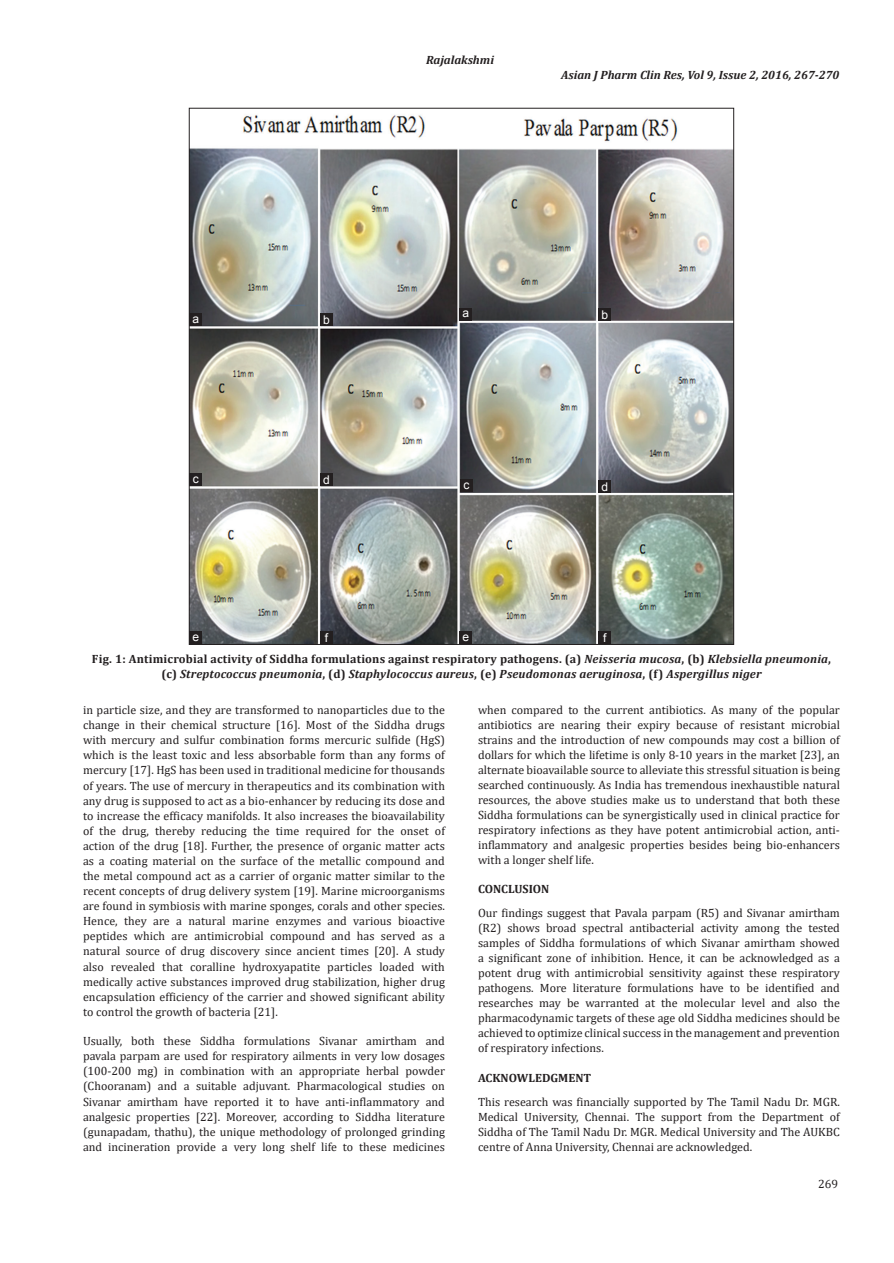
<style>
.page{position:relative;width:894px;height:1263px;background:#fff}
.page>*{position:absolute;margin:0;border:0;box-sizing:border-box;transform-origin:0 0}
.TX{font:12px/15.1px "Cambria";color:#231f20;text-align:justify}
.FGC{font:italic 700 12px/15px "Cambria";letter-spacing:.015em;color:#231f20;text-align:center}
.RH{font:italic 700 12px "Cambria";color:#231f20}
.t1{font:700 12px "Cambria";color:#231f20}
.LABEL{font:12px "Arial";color:#fff}
.F_No{font:12px "Cambria";color:#231f20}
.s1{font-style:normal}
</style>
<div class="page">
<img style="left:191px;top:115px;width:540px;height:527px">
<div style="left:320px;top:473px;width:13px;height:13px;background:#231f20"></div>
<div style="left:189px;top:473px;width:13px;height:13px;background:#231f20"></div>
<div style="left:320px;top:313px;width:13px;height:13px;background:#231f20"></div>
<div style="left:320px;top:631px;width:13px;height:13px;background:#231f20"></div>
<div style="left:189px;top:313px;width:13px;height:13px;background:#231f20"></div>
<div style="left:189px;top:631px;width:13px;height:13px;background:#231f20"></div>
<div style="left:598px;top:480px;width:13px;height:12px;background:#231f20"></div>
<div style="left:460px;top:479px;width:12px;height:13px;background:#231f20"></div>
<div style="left:598px;top:308px;width:13px;height:12px;background:#231f20"></div>
<div style="left:598px;top:631px;width:13px;height:13px;background:#231f20"></div>
<div style="left:459px;top:308px;width:13px;height:12px;background:#231f20"></div>
<div style="left:459px;top:631px;width:13px;height:13px;background:#231f20"></div>
<p class="RH" style="left:426px;top:51px;width:69px">Rajalakshmi</p>
<p class="RH" style="left:561px;top:66px;width:280px">Asian J Pharm Clin Res, Vol 9, Issue 2, 2016, 267-270</p>
<p class="LABEL" style="left:192px;top:311px;width:8px">a</p>
<p class="LABEL" style="left:323px;top:312px;width:8px">b</p>
<p class="LABEL" style="left:462px;top:305px;width:8px">a</p>
<p class="LABEL" style="left:601px;top:306px;width:8px">b</p>
<p class="LABEL" style="left:193px;top:471px;width:7px">c</p>
<p class="LABEL" style="left:323px;top:472px;width:8px">d</p>
<p class="LABEL" style="left:463px;top:477px;width:7px">c</p>
<p class="LABEL" style="left:601px;top:478px;width:8px">d</p>
<p class="LABEL" style="left:192px;top:629px;width:8px">e</p>
<p class="LABEL" style="left:325px;top:630px;width:5px">f</p>
<p class="LABEL" style="left:462px;top:629px;width:8px">e</p>
<p class="LABEL" style="left:603px;top:630px;width:5px">f</p>
<p class="FGC" style="left:92px;top:651px;width:740px"><span class="s1">Fig. 1: Antimicrobial activity of Siddha formulations against respiratory pathogens. (a)</span> Neisseria mucosa<span class="s1">, (b)</span> Klebsiella pneumonia<span class="s1">, (c)</span> Streptococcus pneumonia<span class="s1">, (d)</span> Staphylococcus aureus<span class="s1">, (e)</span> Pseudomonas aeruginosa<span class="s1">, (f)</span> Aspergillus niger</p>
<p class="TX" style="left:83px;top:702px;width:363px">in particle size, and they are transformed to nanoparticles due to the change in their chemical structure [16]. Most of the Siddha drugs with mercury and sulfur combination forms mercuric sulfide (HgS) which is the least toxic and less absorbable form than any forms of mercury [17]. HgS has been used in traditional medicine for thousands of years. The use of mercury in therapeutics and its combination with any drug is supposed to act as a bio-enhancer by reducing its dose and to increase the efficacy manifolds. It also increases the bioavailability of the drug, thereby reducing the time required for the onset of action of the drug [18]. Further, the presence of organic matter acts as a coating material on the surface of the metallic compound and the metal compound act as a carrier of organic matter similar to the recent concepts of drug delivery system [19]. Marine microorganisms are found in symbiosis with marine sponges, corals and other species.<br>Hence, they are a natural marine enzymes and various bioactive peptides which are antimicrobial compound and has served as a natural source of drug discovery since ancient times [20]. A study also revealed that coralline hydroxyapatite particles loaded with medically active substances improved drug stabilization, higher drug encapsulation efficiency of the carrier and showed significant ability to control the growth of bacteria [21].</p>
<p class="TX" style="left:83px;top:1033px;width:363px">Usually, both these Siddha formulations Sivanar amirtham and pavala parpam are used for respiratory ailments in very low dosages (100-200 mg) in combination with an appropriate herbal powder (Chooranam) and a suitable adjuvant. Pharmacological studies on Sivanar amirtham have reported it to have anti-inflammatory and analgesic properties [22]. Moreover, according to Siddha literature (gunapadam, thathu), the unique methodology of prolonged grinding and incineration provide a very long shelf life to these medicines</p>
<p class="TX" style="left:478px;top:702px;width:363px">when compared to the current antibiotics. As many of the popular antibiotics are nearing their expiry because of resistant microbial strains and the introduction of new compounds may cost a billion of dollars for which the lifetime is only 8-10 years in the market [23], an alternate bioavailable source to alleviate this stressful situation is being searched continuously. As India has tremendous inexhaustible natural resources, the above studies make us to understand that both these Siddha formulations can be synergistically used in clinical practice for respiratory infections as they have potent antimicrobial action, anti&shy;inflammatory and analgesic properties besides being bio-enhancers with a longer shelf life.</p>
<h1 class="t1" style="left:478px;top:881px;width:73px">CONCLUSION</h1>
<p class="TX" style="left:478px;top:905px;width:363px">Our findings suggest that Pavala parpam (R5) and Sivanar amirtham (R2) shows broad spectral antibacterial activity among the tested samples of Siddha formulations of which Sivanar amirtham showed a significant zone of inhibition. Hence, it can be acknowledged as a potent drug with antimicrobial sensitivity against these respiratory pathogens. More literature formulations have to be identified and researches may be warranted at the molecular level and also the pharmacodynamic targets of these age old Siddha medicines should be achieved to optimize clinical success in the management and prevention of respiratory infections.</p>
<h1 class="t1" style="left:478px;top:1069px;width:115px">ACKNOWLEDGMENT</h1>
<p class="TX" style="left:478px;top:1094px;width:363px">This research was financially supported by The Tamil Nadu Dr. MGR.<br>Medical University, Chennai. The support from the Department of Siddha of The Tamil Nadu Dr. MGR. Medical University and The AUKBC centre of Anna University, Chennai are acknowledged.</p>
<p class="F_No" style="left:817px;top:1176px;width:21px">269</p>
</div>
